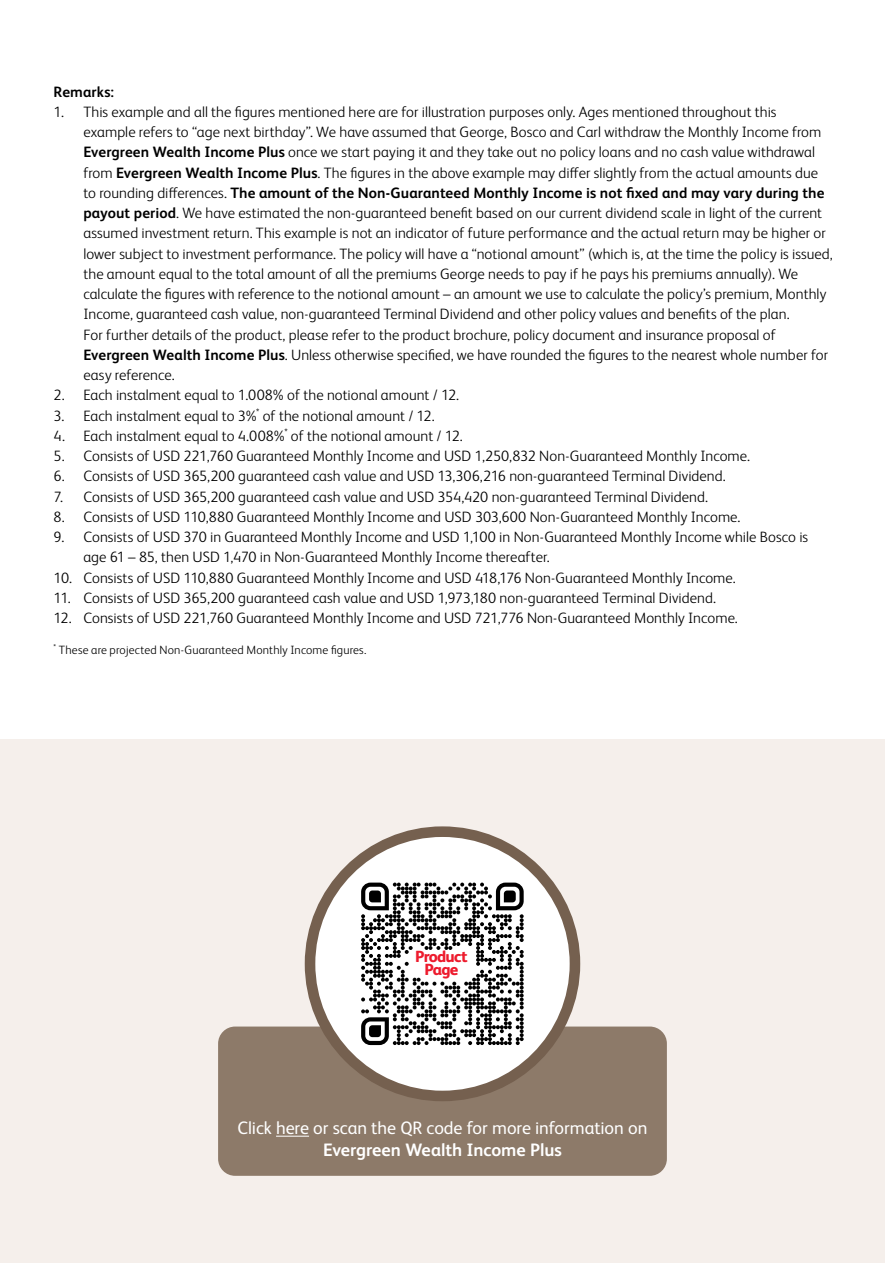
<style>
.page{position:relative;width:885px;height:1263px;background:#fff}
.page>*{position:absolute;margin:0;border:0;box-sizing:border-box;transform-origin:0 0}
.t1{font:18px/21.6px "FS Albert Pro";letter-spacing:-.005em;color:#fff;text-align:center}
.t2{font:800 16.2px/12.6px "FS Albert Pro";letter-spacing:-.05em;color:#ed1b2d;text-align:center}
.t3{font:300 15px/20.2px "FS Albert Pro";letter-spacing:.005em;color:#000}
.t4{font:700 15px "FS Albert Pro";letter-spacing:.005em;color:#000}
.t5{font:300 12px "FS Albert Pro";letter-spacing:.015em;color:#000}
.s1{font-weight:700}
</style>
<div class="page">
<div style="left:0;top:739px;width:884px;height:524px;background:#f5efeb"></div>
<div style="left:218px;top:1026px;width:448px;height:150px;background:#8d7a69;border-radius:17px"></div>
<svg style="left:305px;top:826px;width:275px;height:275px"></svg>
<div style="left:315px;top:837px;width:254px;height:254px;background:#fff;border-radius:127px"></div>
<svg style="left:361px;top:882px;width:162px;height:163px"></svg>
<hr style="left:276px;top:1136px;width:33px;height:1px;background:#fff">
<p class="t4" style="left:54px;top:81px;width:62px">Remarks:</p>
<p class="t3" style="left:83px;top:101px;width:750px;text-indent:-30px">1. This example and all the figures mentioned here are for illustration purposes only. Ages mentioned throughout this<br>example refers to “age next birthday”. We have assumed that George, Bosco and Carl withdraw the Monthly Income from <span class="s1">Evergreen Wealth Income Plus</span> once we start paying it and they take out no policy loans and no cash value withdrawal from <span class="s1">Evergreen Wealth Income Plus</span>. The figures in the above example may differ slightly from the actual amounts due to rounding differences. <span class="s1">The amount of the Non-Guaranteed Monthly Income is not fixed and may vary during the payout period</span>. We have estimated the non-guaranteed benefit based on our current dividend scale in light of the current assumed investment return. This example is not an indicator of future performance and the actual return may be higher or lower subject to investment performance. The policy will have a “notional amount” (which is, at the time the policy is issued, the amount equal to the total amount of all the premiums George needs to pay if he pays his premiums annually). We calculate the figures with reference to the notional amount – an amount we use to calculate the policy’s premium, Monthly Income, guaranteed cash value, non-guaranteed Terminal Dividend and other policy values and benefits of the plan.<br>For further details of the product, please refer to the product brochure, policy document and insurance proposal of <span class="s1">Evergreen Wealth Income Plus</span>. Unless otherwise specified, we have rounded the figures to the nearest whole number for easy reference.</p>
<p class="t3" style="left:54px;top:384px;width:407px">2. Each instalment equal to 1.008% of the notional amount / 12.</p>
<p class="t3" style="left:54px;top:404px;width:382px">3. Each instalment equal to 3%<sup>*</sup> of the notional amount / 12.</p>
<p class="t3" style="left:54px;top:425px;width:410px">4. Each instalment equal to 4.008%<sup>*</sup> of the notional amount / 12.</p>
<p class="t3" style="left:54px;top:445px;width:698px">5. Consists of USD 221,760 Guaranteed Monthly Income and USD 1,250,832 Non-Guaranteed Monthly Income.</p>
<p class="t3" style="left:54px;top:465px;width:673px">6. Consists of USD 365,200 guaranteed cash value and USD 13,306,216 non-guaranteed Terminal Dividend.</p>
<p class="t3" style="left:54px;top:485px;width:656px">7. Consists of USD 365,200 guaranteed cash value and USD 354,420 non-guaranteed Terminal Dividend.</p>
<p class="t3" style="left:54px;top:506px;width:688px">8. Consists of USD 110,880 Guaranteed Monthly Income and USD 303,600 Non-Guaranteed Monthly Income.</p>
<p class="t3" style="left:83px;top:526px;width:726px;text-indent:-30px">9. Consists of USD 370 in Guaranteed Monthly Income and USD 1,100 in Non-Guaranteed Monthly Income while Bosco is age 61 – 85, then USD 1,470 in Non-Guaranteed Monthly Income thereafter.</p>
<p class="t3" style="left:54px;top:566px;width:683px">10. Consists of USD 110,880 Guaranteed Monthly Income and USD 418,176 Non-Guaranteed Monthly Income.</p>
<p class="t3" style="left:54px;top:587px;width:664px">11. Consists of USD 365,200 guaranteed cash value and USD 1,973,180 non-guaranteed Terminal Dividend.</p>
<p class="t3" style="left:54px;top:607px;width:685px">12. Consists of USD 221,760 Guaranteed Monthly Income and USD 721,776 Non-Guaranteed Monthly Income.</p>
<p class="t5" style="left:54px;top:641px;width:314px"><sup>*</sup> These are projected Non-Guaranteed Monthly Income figures.</p>
<p class="t2" style="left:415px;top:949px;width:54px">Product<br>Page</p>
<p class="t1" style="left:237px;top:1116px;width:411px">Click here or scan the QR code for more information on<br><span class="s1">Evergreen Wealth Income Plus</span></p>
</div>
